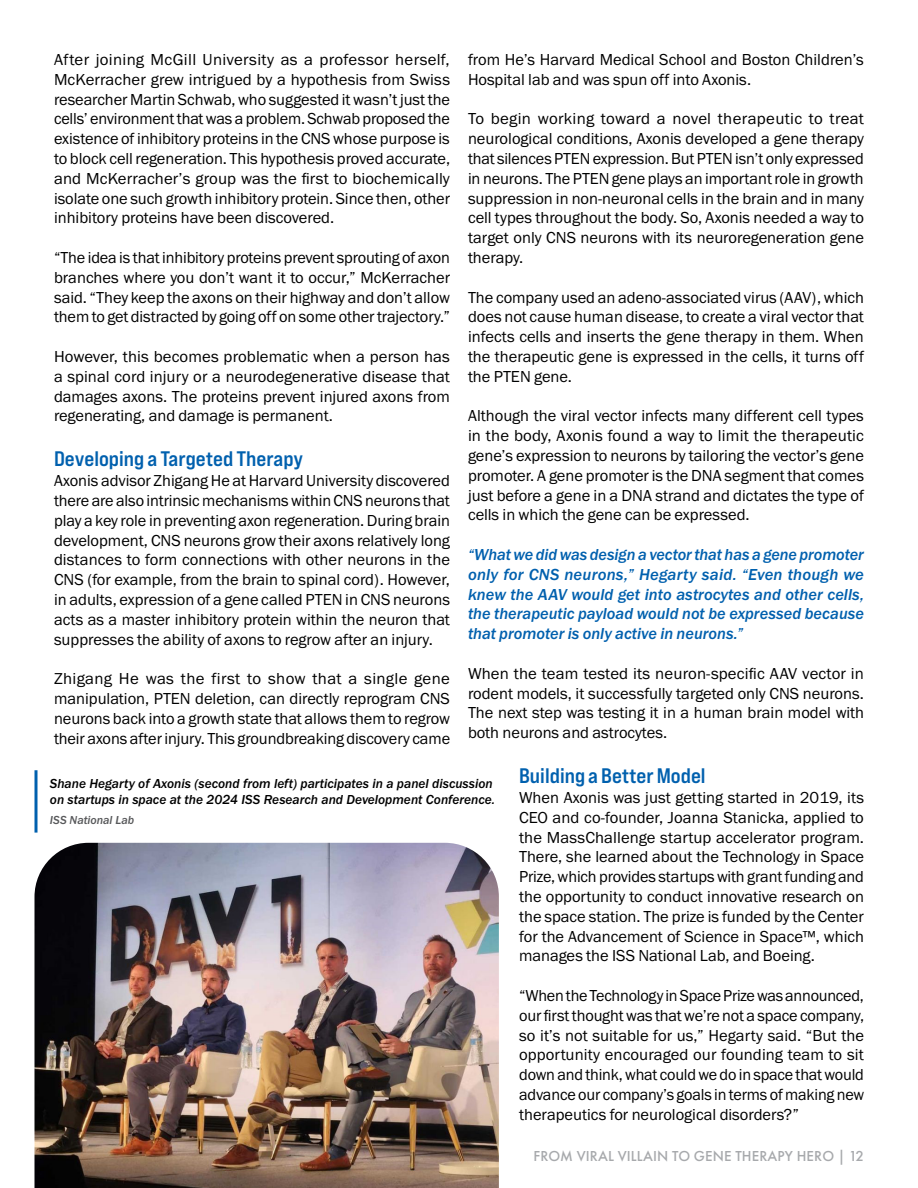
<style>
.page{position:relative;width:918px;height:1188px;background:#fff}
.page>*{position:absolute;margin:0;border:0;box-sizing:border-box;transform-origin:0 0}
.t1{font:21px "Bebas Neue Pro Exp Bd";color:#0060ae}
.t2{font:16.5px/19.8px "Franklin Gothic URW Boo";color:#000101;text-align:justify}
.t3{font:16.5px/19.8px "Franklin Gothic URW Med Ita";color:#0060ae;text-align:justify}
.t4{font:500 15px "Futura PT";letter-spacing:.01em;color:#a7a9ac}
.t5{font:13.5px/16.2px "Franklin Gothic URW Med Ita";color:#000}
.t6{font:12px "Franklin Gothic URW Med Ita";color:#58595b}
</style>
<div class="page">
<svg style="left:34px;top:770px;width:4px;height:63px"></svg>
<img style="left:34px;top:843px;width:465px;height:345px">
<p class="t2" style="left:54px;top:49px;width:398px">After joining McGill University as a professor herself, McKerracher grew intrigued by a hypothesis from Swiss researcher Martin Schwab, who suggested it wasn’t just the cells’ environment that was a problem. Schwab proposed the existence of inhibitory proteins in the CNS whose purpose is to block cell regeneration. This hypothesis proved accurate, and McKerracher’s group was the first to biochemically isolate one such growth inhibitory protein. Since then, other inhibitory proteins have been discovered.</p>
<p class="t2" style="left:54px;top:247px;width:398px">“The idea is that inhibitory proteins prevent sprouting of axon branches where you don’t want it to occur,” McKerracher said. “They keep the axons on their highway and don’t allow them to get distracted by going off on some other trajectory.”</p>
<p class="t2" style="left:54px;top:346px;width:398px">However, this becomes problematic when a person has a spinal cord injury or a neurodegenerative disease that damages axons. The proteins prevent injured axons from regenerating, and damage is permanent.</p>
<p class="t1" style="left:54px;top:446px;width:251px">Developing a Targeted Therapy</p>
<p class="t2" style="left:54px;top:471px;width:398px">Axonis advisor Zhigang He at Harvard University discovered there are also intrinsic mechanisms within CNS neurons that play a key role in preventing axon regeneration. During brain development, CNS neurons grow their axons relatively long distances to form connections with other neurons in the CNS (for example, from the brain to spinal cord). However, in adults, expression of a gene called PTEN in CNS neurons acts as a master inhibitory protein within the neuron that suppresses the ability of axons to regrow after an injury.</p>
<p class="t2" style="left:54px;top:669px;width:398px">Zhigang He was the first to show that a single gene manipulation, PTEN deletion, can directly reprogram CNS neurons back into a growth state that allows them to regrow their axons after injury. This groundbreaking discovery came</p>
<p class="t2" style="left:468px;top:49px;width:397px">from He’s Harvard Medical School and Boston Children’s<br>Hospital lab and was spun off into Axonis.</p>
<p class="t2" style="left:468px;top:109px;width:398px">To begin working toward a novel therapeutic to treat neurological conditions, Axonis developed a gene therapy that silences PTEN expression. But PTEN isn’t only expressed in neurons. The PTEN gene plays an important role in growth suppression in non-neuronal cells in the brain and in many cell types throughout the body. So, Axonis needed a way to target only CNS neurons with its neuroregeneration gene therapy.</p>
<p class="t2" style="left:468px;top:287px;width:398px">The company used an adeno-associated virus (AAV), which does not cause human disease, to create a viral vector that infects cells and inserts the gene therapy in them. When the therapeutic gene is expressed in the cells, it turns off the PTEN gene.</p>
<p class="t2" style="left:468px;top:406px;width:398px">Although the viral vector infects many different cell types in the body, Axonis found a way to limit the therapeutic gene’s expression to neurons by tailoring the vector’s gene promoter. A gene promoter is the DNA segment that comes just before a gene in a DNA strand and dictates the type of cells in which the gene can be expressed.</p>
<p class="t3" style="left:468px;top:545px;width:398px">“What we did was design a vector that has a gene promoter only for CNS neurons,” Hegarty said. “Even though we knew the AAV would get into astrocytes and other cells, the therapeutic payload would not be expressed because that promoter is only active in neurons.”</p>
<p class="t2" style="left:468px;top:663px;width:398px">When the team tested its neuron-specific AAV vector in rodent models, it successfully targeted only CNS neurons.<br>The next step was testing it in a human brain model with both neurons and astrocytes.</p>
<p class="t1" style="left:519px;top:763px;width:188px">Building a Better Model</p>
<p class="t2" style="left:519px;top:787px;width:346px">When Axonis was just getting started in 2019, its CEO and co-founder, Joanna Stanicka, applied to the MassChallenge startup accelerator program.<br>There, she learned about the Technology in Space Prize, which provides startups with grant funding and the opportunity to conduct innovative research on the space station. The prize is funded by the Center for the Advancement of Science in Space™, which manages the ISS National Lab, and Boeing.</p>
<p class="t2" style="left:519px;top:985px;width:347px">“When the Technology in Space Prize was announced, our first thought was that we’re not a space company, so it’s not suitable for us,” Hegarty said. “But the opportunity encouraged our founding team to sit down and think, what could we do in space that would advance our company’s goals in terms of making new therapeutics for neurological disorders?”</p>
<p class="t5" style="left:50px;top:775px;width:447px">Shane Hegarty of Axonis (second from left) participates in a panel discussion on startups in space at the 2024 ISS Research and Development Conference.</p>
<p class="t6" style="left:50px;top:813px;width:86px">ISS National Lab</p>
<p class="t4" style="left:534px;top:1147px;width:332px">FROM VIRAL VILLAIN TO GENE THERAPY HERO | 12</p>
</div>
